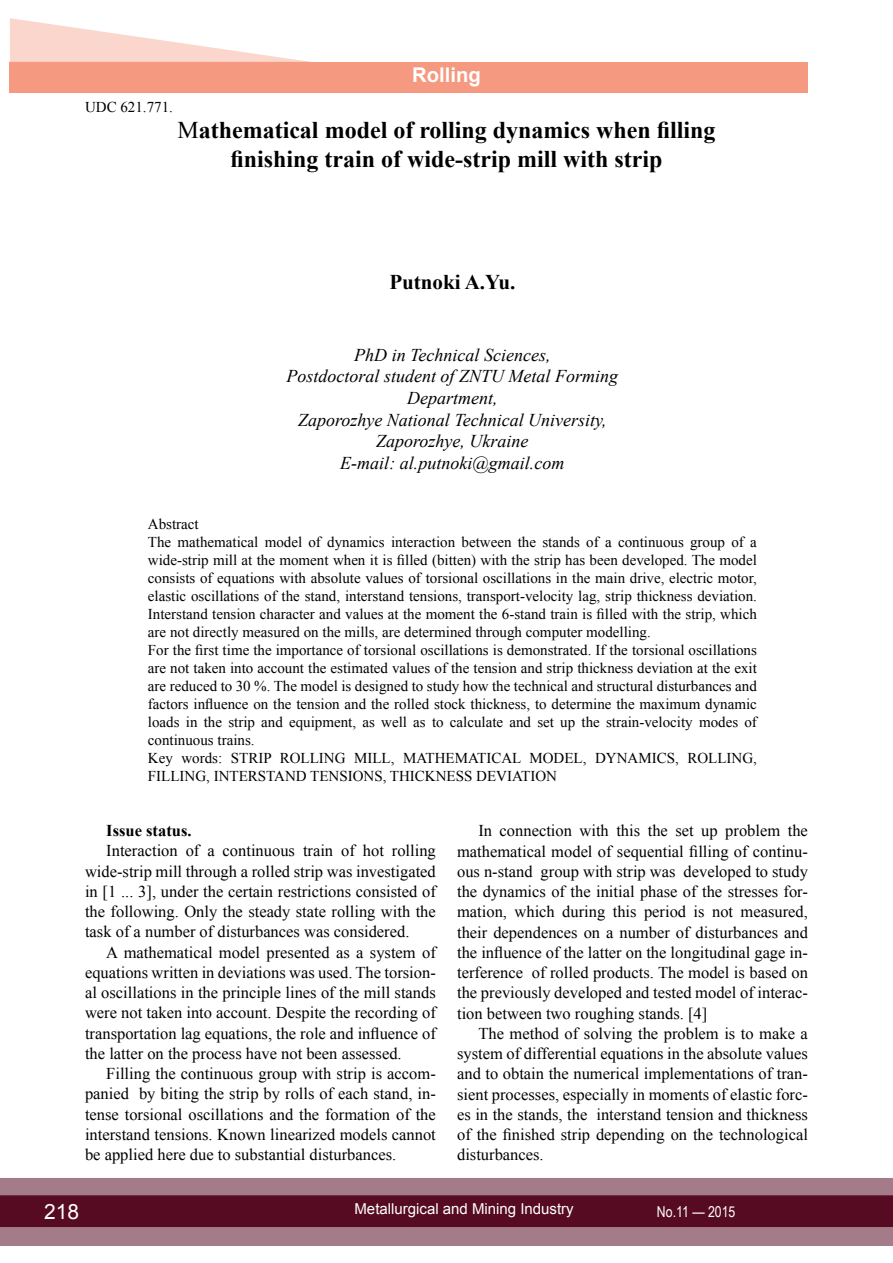
<style>
.page{position:relative;width:893px;height:1263px;background:#fff}
.page>*{position:absolute;margin:0;border:0;box-sizing:border-box;transform-origin:0 0}
.t1{font:700 24px/28.8px "Times New Roman";color:#000;text-align:center}
.t2{font:700 21px "Times New Roman";color:#000}
.t3{font:21px "Arial";color:#fff}
.t4{font:700 20.25px "Arial";color:#fff}
.t5{font:italic 18px/21.6px "Times New Roman";color:#000;text-align:center}
.t6{font:16.5px/20.2px "Times New Roman";color:#000;text-align:justify}
.t7{font:700 16.5px "Times New Roman";color:#000}
.t8{font:15px/18px "Times New Roman";color:#000}
.t9{font:15px "Arial";color:#fff}
.t10{font:15px "Arial Narrow";color:#fff}
.s1{font-weight:400}
</style>
<div class="page">
<div style="left:0;top:1178px;width:893px;height:68px;background:#a47b88"></div>
<div style="left:0;top:1195px;width:893px;height:32px;background:#560b23;border:2px solid #560b23"></div>
<div style="left:10px;top:62px;width:798px;height:30px;background:#f59980"></div>
<svg style="left:10px;top:18px;width:300px;height:44px"></svg>
<p class="t4" style="left:412px;top:61px;width:70px">Rolling</p>
<h1 class="t1" style="left:177px;top:115px;width:540px"><span class="s1">M</span>athematical model of rolling dynamics when filling finishing train of wide-strip mill with strip</h1>
<p class="t8" style="left:85px;top:98px;width:89px">UDC 621.771.</p>
<p class="t2" style="left:389px;top:267px;width:127px">Putnoki A.Yu.</p>
<p class="t5" style="left:287px;top:343px;width:333px">PhD in Technical Sciences,<br>Postdoctoral student of ZNTU Metal Forming<br>Department,<br>Zaporozhye National Technical University,<br>Zaporozhye, Ukraine<br>E-mail: al.putnoki@gmail.com</p>
<p class="t8" style="left:148px;top:515px;width:610px">Abstract<br>The mathematical model of dynamics interaction between the stands of a continuous group of a wide-strip mill at the moment when it is filled (bitten) with the strip has been developed. The model consists of equations with absolute values of torsional oscillations in the main drive, electric motor, elastic oscillations of the stand, interstand tensions, transport-velocity lag, strip thickness deviation.<br>Interstand tension character and values at the moment the 6-stand train is filled with the strip, which are not directly measured on the mills, are determined through computer modelling.<br>For the first time the importance of torsional oscillations is demonstrated. If the torsional oscillations are not taken into account the estimated values of the tension and strip thickness deviation at the exit are reduced to 30 %. The model is designed to study how the technical and structural disturbances and factors influence on the tension and the rolled stock thickness, to determine the maximum dynamic loads in the strip and equipment, as well as to calculate and set up the strain-velocity modes of continuous trains.<br>Key words: STRIP ROLLING MILL, MATHEMATICAL MODEL, DYNAMICS, ROLLING, FILLING, INTERSTAND TENSIONS, THICKNESS DEVIATION</p>
<p class="t7" style="left:106px;top:819px;width:87px">Issue status.</p>
<p class="t6" style="left:85px;top:840px;width:352px;text-indent:21px">Interaction of a continuous train of hot rolling wide-strip mill through a rolled strip was investigated in [1 ... 3], under the certain restrictions consisted of the following. Only the steady state rolling with the task of a number of disturbances was considered.</p>
<p class="t6" style="left:85px;top:942px;width:352px;text-indent:21px">A mathematical model presented as a system of equations written in deviations was used. The torsion&shy;al oscillations in the principle lines of the mill stands were not taken into account. Despite the recording of transportation lag equations, the role and influence of the latter on the process have not been assessed.</p>
<p class="t6" style="left:85px;top:1063px;width:352px;text-indent:21px">Filling the continuous group with strip is accom&shy;panied by biting the strip by rolls of each stand, in&shy;tense torsional oscillations and the formation of the interstand tensions. Known linearized models cannot be applied here due to substantial disturbances.</p>
<p class="t6" style="left:457px;top:820px;width:352px;text-indent:21px">In connection with this the set up problem the mathematical model of sequential filling of continu&shy;ous n-stand group with strip was developed to study the dynamics of the initial phase of the stresses for&shy;mation, which during this period is not measured, their dependences on a number of disturbances and the influence of the latter on the longitudinal gage in&shy;terference of rolled products. The model is based on the previously developed and tested model of interac&shy;tion between two roughing stands. [4]</p>
<p class="t6" style="left:457px;top:1023px;width:352px;text-indent:21px">The method of solving the problem is to make a system of differential equations in the absolute values and to obtain the numerical implementations of tran&shy;sient processes, especially in moments of elastic forc&shy;es in the stands, the interstand tension and thickness of the finished strip depending on the technological disturbances.</p>
<p class="t3" style="left:44px;top:1197px;width:37px">218</p>
<p class="t9" style="left:354px;top:1199px;width:221px">Metallurgical and Mining Industry</p>
<p class="t10" style="left:657px;top:1201px;width:80px">No.11 — 2015</p>
</div>
